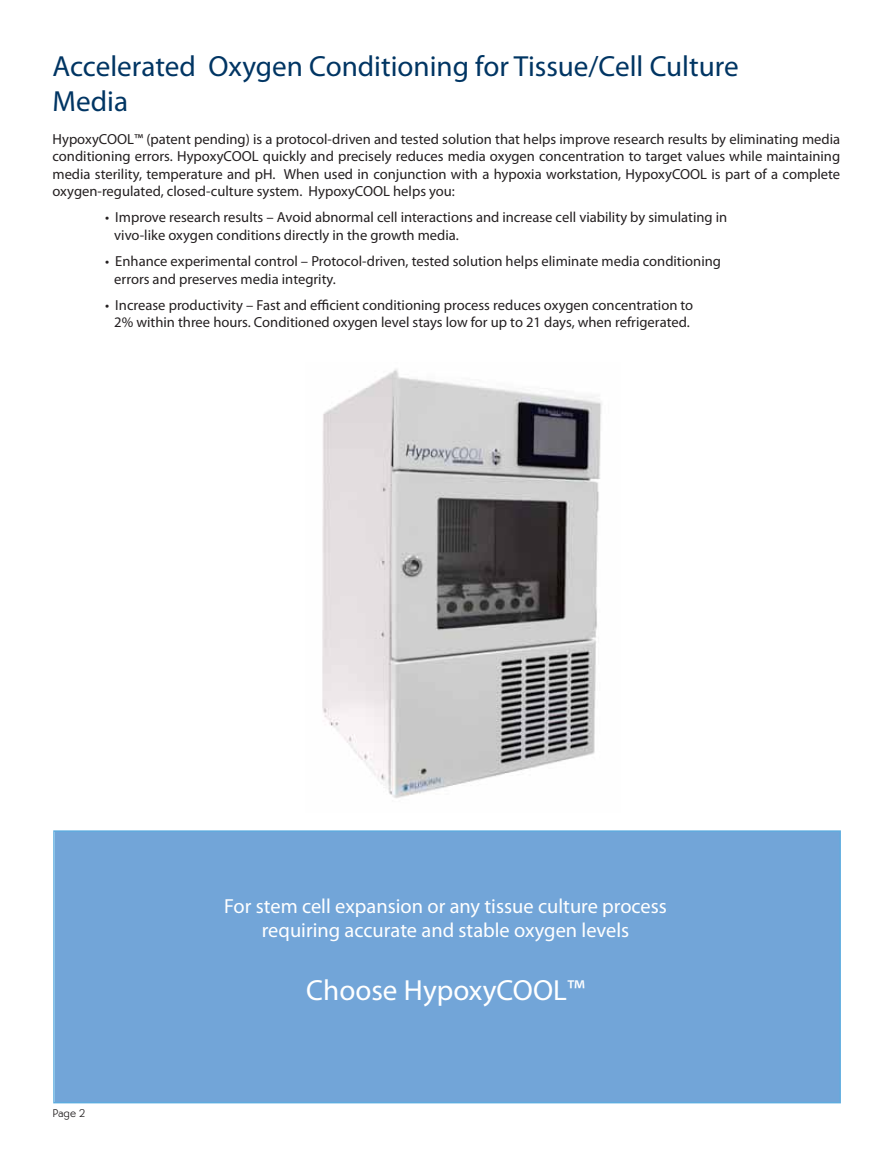
<style>
.page{position:relative;width:893px;height:1158px;background:#fff}
.page>*{position:absolute;margin:0;border:0;box-sizing:border-box;transform-origin:0 0}
.t1{font:29.1px/35px "Myriad Pro";color:#003563}
.t2{font:29.1px "Myriad Pro";color:#fff}
.t3{font:20.4px/24.5px "Myriad Pro";color:#fff;text-align:center}
.t4{font:14.55px/17.5px "Myriad Pro";color:#231f20}
.t5{font:300 11.7px "Bernhard Gothic";color:#231f20}
</style>
<div class="page">
<div style="left:53px;top:830px;width:788px;height:273px;background:#72a5d8"></div>
<img style="left:322px;top:369px;width:280px;height:429px">
<h1 class="t1" style="left:53px;top:51px;width:688px">Accelerated Oxygen Conditioning for Tissue/Cell Culture<br>Media</h1>
<p class="t4" style="left:53px;top:131px;width:789px;text-align:justify">HypoxyCOOL™ (patent pending) is a protocol-driven and tested solution that helps improve research results by eliminating media conditioning errors. HypoxyCOOL quickly and precisely reduces media oxygen concentration to target values while maintaining media sterility, temperature and pH. When used in conjunction with a hypoxia workstation, HypoxyCOOL is part of a complete oxygen-regulated, closed-culture system. HypoxyCOOL helps you:</p>
<p class="t4" style="left:114px;top:209px;width:614px;text-indent:-9px">• Improve research results – Avoid abnormal cell interactions and increase cell viability by simulating in vivo-like oxygen conditions directly in the growth media.</p>
<p class="t4" style="left:114px;top:253px;width:608px;text-indent:-9px">• Enhance experimental control – Protocol-driven, tested solution helps eliminate media conditioning errors and preserves media integrity.</p>
<p class="t4" style="left:105px;top:297px;width:590px;text-align:center">• Increase productivity – Fast and efficient conditioning process reduces oxygen concentration to<br>2% within three hours. Conditioned oxygen level stays low for up to 21 days, when refrigerated.</p>
<p class="t5" style="left:53px;top:1106px;width:34px">Page 2</p>
<h2 class="t3" style="left:224px;top:894px;width:444px">For stem cell expansion or any tissue culture process requiring accurate and stable oxygen levels</h2>
<h1 class="t2" style="left:306px;top:979px;width:280px">Choose HypoxyCOOL™</h1>
</div>
